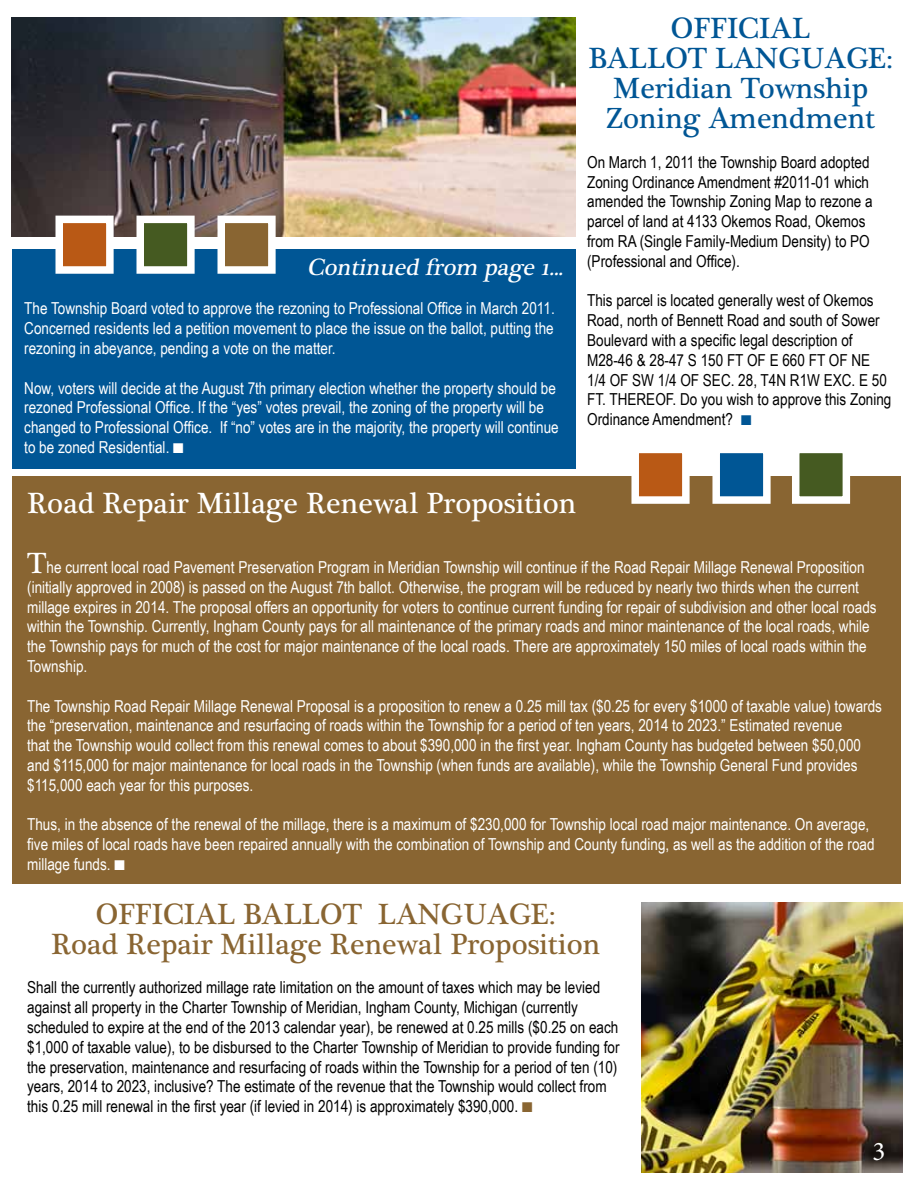
<style>
.page{position:relative;width:918px;height:1188px;background:#fff}
.page>*{position:absolute;margin:0;border:0;box-sizing:border-box;transform-origin:0 0}
.t1{font:30px/30px "Plantagenet Cherokee";color:#896532;text-align:center}
.t2{font:30px/30px "Plantagenet Cherokee";color:#005695;text-align:center}
.t3{font:30px "Plantagenet Cherokee";color:#fff}
.t4{font:27px "Minion Pro";color:#fff}
.t5{font:italic 24px "Plantagenet Cherokee";color:#fff}
.t6{font:16.5px/19.8px "Arial Narrow";color:#fff}
.t7{font:16.5px/19.8px "Arial Narrow";color:#000}
.s1{font-family:"Monotype Sorts";font-size:13.5px}
.s2{font-family:"Monotype Sorts";font-size:13.5px;color:#005695}
.s3{font-family:"Plantagenet Cherokee";font-size:30px}
.s4{font-family:"Monotype Sorts";font-size:13.5px;color:#896532}
</style>
<div class="page">
<img style="left:642px;top:903px;width:261px;height:270px">
<div style="left:12px;top:476px;width:888px;height:408px;background:#896532"></div>
<div style="left:12px;top:249px;width:563px;height:219px;background:#005695"></div>
<img style="left:12px;top:17px;width:563px;height:220px">
<div style="left:631px;top:446px;width:59px;height:58px;background:#b95915;border:8px solid #fff"></div>
<div style="left:712px;top:446px;width:59px;height:58px;background:#005695;border:8px solid #fff"></div>
<div style="left:792px;top:446px;width:58px;height:58px;background:#455a21;border:8px solid #fff"></div>
<div style="left:56px;top:216px;width:58px;height:58px;background:#b95915;border:8px solid #fff"></div>
<div style="left:136px;top:216px;width:59px;height:58px;background:#455a21;border:8px solid #fff"></div>
<div style="left:218px;top:216px;width:58px;height:58px;background:#896532;border:8px solid #fff"></div>
<h3 class="t5" style="left:307px;top:253px;width:262px">Continued from page 1...</h3>
<p class="t6" style="left:24px;top:298px;width:532px;text-align:justify">The Township Board voted to approve the rezoning to Professional Office in March 2011.<br>Concerned residents led a petition movement to place the issue on the ballot, putting the rezoning in abeyance, pending a vote on the matter.</p>
<p class="t6" style="left:24px;top:377px;width:536px">Now, voters will decide at the August 7th primary election whether the property should be rezoned Professional Office. If the “yes” votes prevail, the zoning of the property will be changed to Professional Office. If “no” votes are in the majority, the property will continue to be zoned Residential. <span class="s1">N</span></p>
<h1 class="t2" style="left:588px;top:14px;width:306px">OFFICIAL<br>BALLOT LANGUAGE:<br>Meridian Township<br>Zoning Amendment</h1>
<p class="t7" style="left:587px;top:151px;width:287px">On March 1, 2011 the Township Board adopted Zoning Ordinance Amendment #2011-01 which amended the Township Zoning Map to rezone a parcel of land at 4133 Okemos Road, Okemos from RA (Single Family-Medium Density) to PO (Professional and Office).</p>
<p class="t7" style="left:587px;top:290px;width:306px">This parcel is located generally west of Okemos Road, north of Bennett Road and south of Sower Boulevard with a specific legal description of M28-46 &amp; 28-47 S 150 FT OF E 660 FT OF NE 1/4 OF SW 1/4 OF SEC. 28, T4N R1W EXC. E 50<br>FT. THEREOF. Do you wish to approve this Zoning Ordinance Amendment? <span class="s2">N</span></p>
<h1 class="t3" style="left:27px;top:486px;width:551px">Road Repair Millage Renewal Proposition</h1>
<p class="t6" style="left:27px;top:557px;width:851px"><span class="s3">T</span>he current local road Pavement Preservation Program in Meridian Township will continue if the Road Repair Millage Renewal Proposition (initially approved in 2008) is passed on the August 7th ballot. Otherwise, the program will be reduced by nearly two thirds when the current millage expires in 2014. The proposal offers an opportunity for voters to continue current funding for repair of subdivision and other local roads within the Township. Currently, Ingham County pays for all maintenance of the primary roads and minor maintenance of the local roads, while the Township pays for much of the cost for major maintenance of the local roads. There are approximately 150 miles of local roads within the Township.</p>
<p class="t6" style="left:27px;top:695px;width:856px">The Township Road Repair Millage Renewal Proposal is a proposition to renew a 0.25 mill tax ($0.25 for every $1000 of taxable value) towards the “preservation, maintenance and resurfacing of roads within the Township for a period of ten years, 2014 to 2023.” Estimated revenue<br>that the Township would collect from this renewal comes to about $390,000 in the first year. Ingham County has budgeted between $50,000 and $115,000 for major maintenance for local roads in the Township (when funds are available), while the Township General Fund provides $115,000 each year for this purposes.</p>
<p class="t6" style="left:27px;top:814px;width:849px">Thus, in the absence of the renewal of the millage, there is a maximum of $230,000 for Township local road major maintenance. On average, five miles of local roads have been repaired annually with the combination of Township and County funding, as well as the addition of the road millage funds. <span class="s1">N</span></p>
<h1 class="t1" style="left:51px;top:900px;width:551px">OFFICIAL BALLOT LANGUAGE:<br>Road Repair Millage Renewal Proposition</h1>
<p class="t7" style="left:27px;top:977px;width:594px">Shall the currently authorized millage rate limitation on the amount of taxes which may be levied against all property in the Charter Township of Meridian, Ingham County, Michigan (currently scheduled to expire at the end of the 2013 calendar year), be renewed at 0.25 mills ($0.25 on each $1,000 of taxable value), to be disbursed to the Charter Township of Meridian to provide funding for the preservation, maintenance and resurfacing of roads within the Township for a period of ten (10) years, 2014 to 2023, inclusive? The estimate of the revenue that the Township would collect from this 0.25 mill renewal in the first year (if levied in 2014) is approximately $390,000. <span class="s4">N</span></p>
<h2 class="t4" style="left:873px;top:1133px;width:14px">3</h2>
<h1 class="t3" style="left:874px;top:1127px;width:14px">3</h1>
</div>
